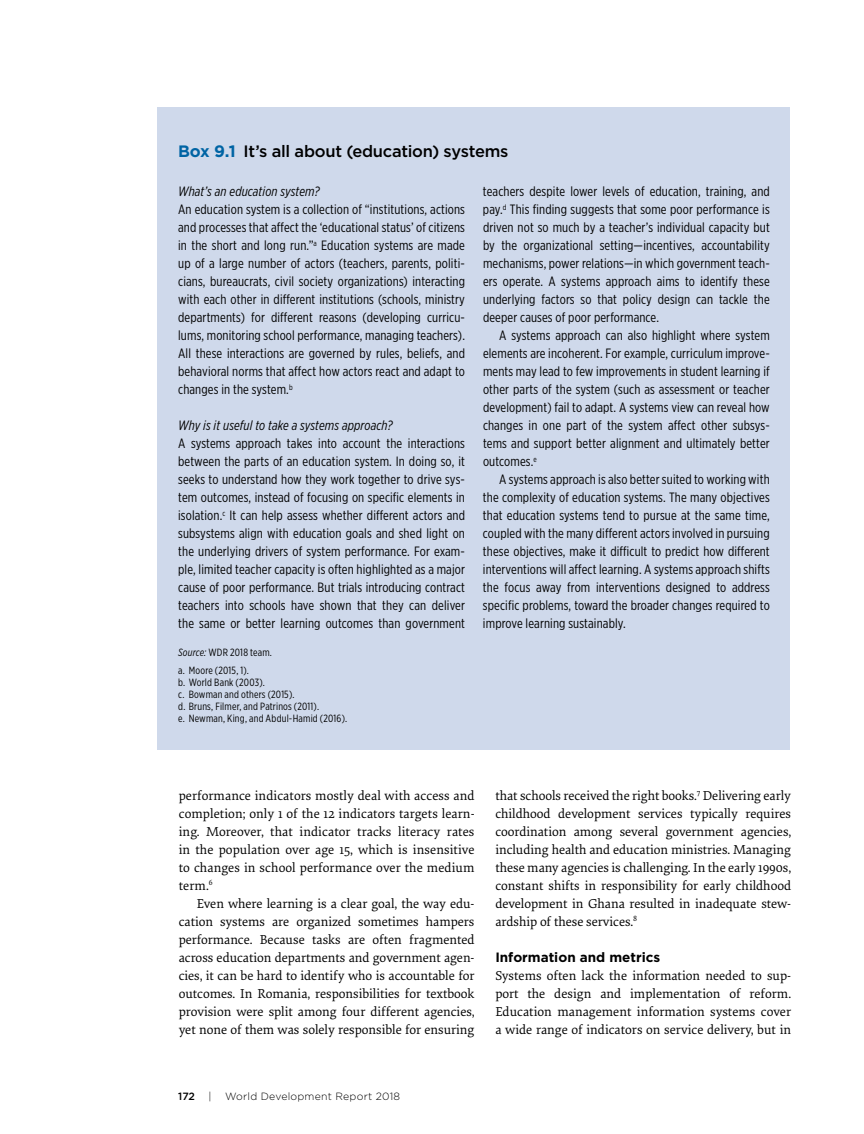
<style>
.page{position:relative;width:864px;height:1134px;background:#fff}
.page>*{position:absolute;margin:0;border:0;box-sizing:border-box;transform-origin:0 0}
.t1{font:500 16.5px "Gotham";letter-spacing:-.015em;color:#000}
.t2{font:13.5px/18px "Gotham X Narrow";letter-spacing:.01em;color:#000;text-align:justify}
.t3{font:13.5px/18px "Elena Basic";letter-spacing:-.005em;color:#000;text-align:justify}
.t4{font:italic 13.5px "Gotham X Narrow";letter-spacing:.01em;color:#000}
.t5{font:700 13.5px "Gotham";color:#000}
.t6{font:10.5px/12px "Gotham X Narrow";letter-spacing:.02em;color:#000}
.t7{font:300 10.5px "Gotham";letter-spacing:.02em;color:#000}
.t8{font:500 10.5px "Gotham";color:#000}
.s1{font-weight:700;color:#0064a4}
.s2{font-style:italic}
</style>
<div class="page">
<div style="left:158px;top:107px;width:632px;height:643px;background:#cfd9eb"></div>
<p class="t1" style="left:178px;top:142px;width:332px"><span class="s1">Box 9.1</span> It’s all about (education) systems</p>
<p class="t4" style="left:178px;top:184px;width:143px">What’s an education system?</p>
<p class="t2" style="left:178px;top:200px;width:288px">An education system is a collection of “institutions, actions and processes that affect the ‘educational status’ of citizens in the short and long run.”<sup>a</sup> Education systems are made up of a large number of actors (teachers, parents, politi&shy;cians, bureaucrats, civil society organizations) interacting with each other in different institutions (schools, ministry departments) for different reasons (developing curricu&shy;lums, monitoring school performance, managing teachers).<br>All these interactions are governed by rules, beliefs, and behavioral norms that affect how actors react and adapt to changes in the system.<sup>b</sup></p>
<p class="t4" style="left:178px;top:418px;width:216px">Why is it useful to take a systems approach?</p>
<p class="t2" style="left:178px;top:434px;width:288px">A systems approach takes into account the interactions between the parts of an education system. In doing so, it seeks to understand how they work together to drive sys&shy;tem outcomes, instead of focusing on specific elements in isolation.<sup>c</sup> It can help assess whether different actors and subsystems align with education goals and shed light on the underlying drivers of system performance. For exam&shy;ple, limited teacher capacity is often highlighted as a major cause of poor performance. But trials introducing contract teachers into schools have shown that they can deliver the same or better learning outcomes than government</p>
<p class="t2" style="left:483px;top:182px;width:288px">teachers despite lower levels of education, training, and pay.<sup>d</sup> This finding suggests that some poor performance is driven not so much by a teacher’s individual capacity but by the organizational setting—incentives, accountability mechanisms, power relations—in which government teach&shy;ers operate. A systems approach aims to identify these underlying factors so that policy design can tackle the deeper causes of poor performance.</p>
<p class="t2" style="left:483px;top:326px;width:288px;text-indent:16px">A systems approach can also highlight where system elements are incoherent. For example, curriculum improve&shy;ments may lead to few improvements in student learning if other parts of the system (such as assessment or teacher development) fail to adapt. A systems view can reveal how changes in one part of the system affect other subsys&shy;tems and support better alignment and ultimately better outcomes.<sup>e</sup></p>
<p class="t2" style="left:483px;top:470px;width:288px;text-indent:16px">A systems approach is also better suited to working with the complexity of education systems. The many objectives that education systems tend to pursue at the same time, coupled with the many different actors involved in pursuing these objectives, make it difficult to predict how different interventions will affect learning. A systems approach shifts the focus away from interventions designed to address specific problems, toward the broader changes required to improve learning sustainably.</p>
<p class="t6" style="left:178px;top:644px;width:95px;line-height:18px"><span class="s2">Source:</span> WDR 2018 team. a. Moore (2015, 1).</p>
<p class="t6" style="left:178px;top:677px;width:170px">b. World Bank (2003).<br>c. Bowman and others (2015).<br>d. Bruns, Filmer, and Patrinos (2011).<br>e. Newman, King, and Abdul-Hamid (2016).</p>
<p class="t3" style="left:179px;top:786px;width:297px">performance indicators mostly deal with access and completion; only 1 of the 12 indicators targets learn&shy;ing. Moreover, that indicator tracks literacy rates in the population over age 15, which is insensitive to changes in school performance over the medium term.<sup>6</sup></p>
<p class="t3" style="left:179px;top:894px;width:297px;text-indent:18px">Even where learning is a clear goal, the way edu&shy;cation systems are organized sometimes hampers performance. Because tasks are often fragmented across education departments and government agen&shy;cies, it can be hard to identify who is accountable for outcomes. In Romania, responsibilities for textbook provision were split among four different agencies, yet none of them was solely responsible for ensuring</p>
<p class="t3" style="left:495px;top:786px;width:297px">that schools received the right books.<sup>7</sup> Delivering early childhood development services typically requires coordination among several government agencies, including health and education ministries. Managing these many agencies is challenging. In the early 1990s, constant shifts in responsibility for early childhood development in Ghana resulted in inadequate stew&shy;ardship of these services.<sup>8</sup></p>
<p class="t5" style="left:495px;top:948px;width:166px">Information and metrics</p>
<p class="t3" style="left:495px;top:966px;width:297px">Systems often lack the information needed to sup&shy;port the design and implementation of reform.<br>Education management information systems cover a wide range of indicators on service delivery, but in</p>
<p class="t8" style="left:178px;top:1091px;width:18px">172</p>
<p class="t7" style="left:208px;top:1090px;width:5px">|</p>
<p class="t7" style="left:225px;top:1090px;width:177px">World Development Report 2018</p>
</div>
